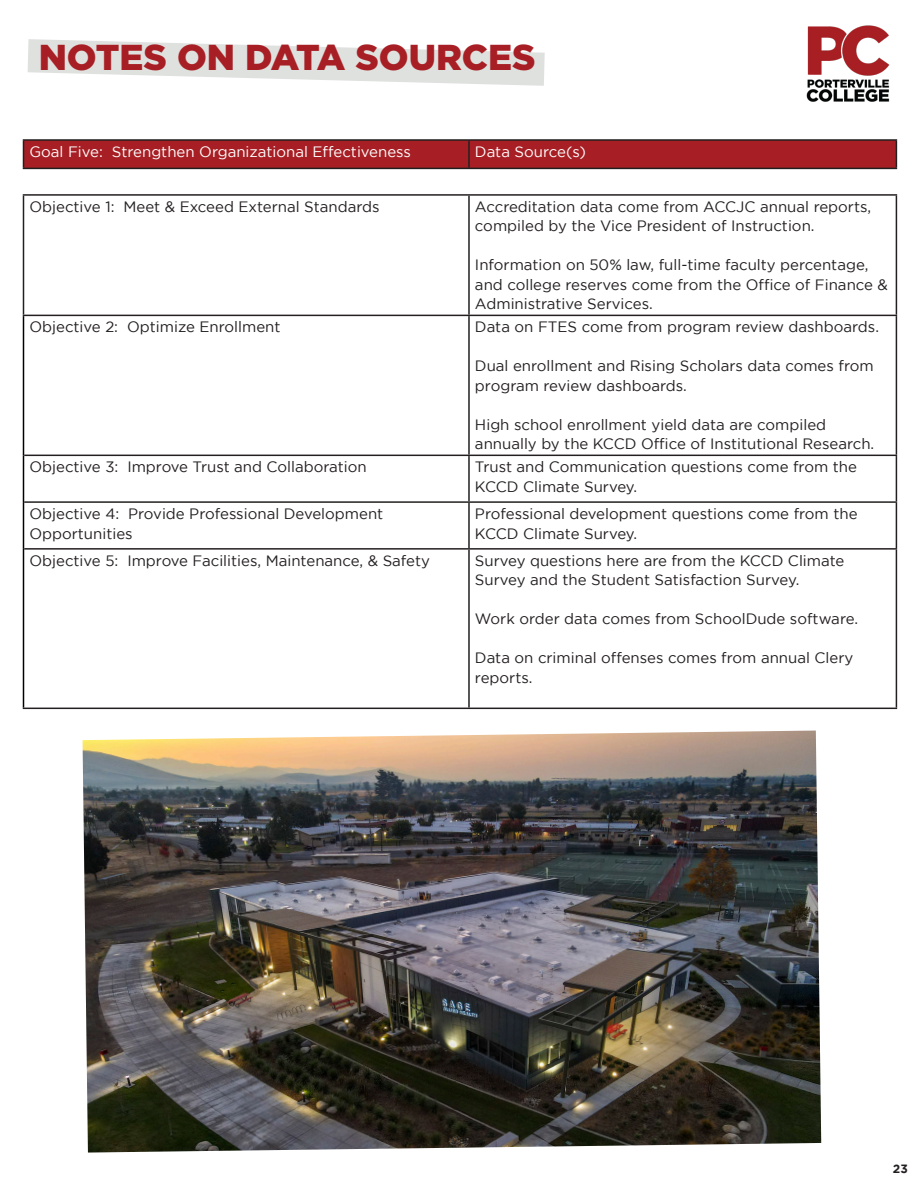
<style>
.page{position:relative;width:918px;height:1188px;background:#fff}
.page>*{position:absolute;margin:0;border:0;box-sizing:border-box;transform-origin:0 0}
.Subtitle{font:900 36px "Gotham";color:#a71f24}
.Bodytext_4px_White{font:15px/19.5px "Gotham";color:#231f20}
.Bodytext_4px_White-2{font:15px "Gotham";color:#fff}
.Bodytext_4px_White-3{font:700 12px "Gotham";color:#231f20}
</style>
<div class="page">
<svg style="left:28px;top:39px;width:517px;height:47px"></svg>
<hr style="left:468px;top:196px;width:2px;height:119px;background:#231f20">
<hr style="left:468px;top:316px;width:2px;height:139px;background:#231f20">
<hr style="left:896px;top:316px;width:1px;height:139px;background:#231f20">
<hr style="left:24px;top:455px;width:445px;height:1px;background:#231f20">
<hr style="left:469px;top:455px;width:428px;height:1px;background:#231f20">
<hr style="left:468px;top:456px;width:2px;height:45px;background:#231f20">
<hr style="left:896px;top:456px;width:1px;height:45px;background:#231f20">
<hr style="left:24px;top:501px;width:445px;height:2px;background:#231f20">
<hr style="left:469px;top:501px;width:428px;height:2px;background:#231f20">
<hr style="left:468px;top:503px;width:2px;height:45px;background:#231f20">
<hr style="left:896px;top:503px;width:1px;height:45px;background:#231f20">
<hr style="left:24px;top:548px;width:445px;height:2px;background:#231f20">
<hr style="left:469px;top:548px;width:428px;height:2px;background:#231f20">
<hr style="left:468px;top:550px;width:2px;height:158px;background:#231f20">
<hr style="left:896px;top:550px;width:1px;height:158px;background:#231f20">
<hr style="left:23px;top:708px;width:446px;height:1px;background:#231f20">
<hr style="left:469px;top:708px;width:428px;height:1px;background:#231f20">
<hr style="left:23px;top:316px;width:1px;height:139px;background:#000">
<hr style="left:23px;top:455px;width:1px;height:47px;background:#000">
<hr style="left:23px;top:502px;width:1px;height:47px;background:#000">
<hr style="left:23px;top:549px;width:1px;height:159px;background:#000">
<hr style="left:23px;top:139px;width:446px;height:2px;background:#231f20">
<hr style="left:469px;top:139px;width:428px;height:2px;background:#231f20">
<svg style="left:23px;top:140px;width:874px;height:30px;background:#a3252a"></svg>
<hr style="left:23px;top:168px;width:446px;height:1px;background:#231f20">
<hr style="left:469px;top:168px;width:428px;height:1px;background:#231f20">
<hr style="left:23px;top:194px;width:446px;height:2px;background:#231f20">
<hr style="left:23px;top:196px;width:1px;height:119px;background:#231f20">
<hr style="left:469px;top:194px;width:428px;height:2px;background:#231f20">
<hr style="left:896px;top:196px;width:1px;height:119px;background:#231f20">
<hr style="left:23px;top:315px;width:446px;height:1px;background:#231f20">
<hr style="left:469px;top:315px;width:428px;height:1px;background:#231f20">
<img style="left:806px;top:25px;width:84px;height:77px">
<img style="left:83px;top:731px;width:738px;height:422px">
<p class="Subtitle" style="left:39px;top:36px;width:499px">NOTES ON DATA SOURCES</p>
<p class="Bodytext_4px_White-2" style="left:29px;top:143px;width:383px">Goal Five: Strengthen Organizational Effectiveness</p>
<p class="Bodytext_4px_White-2" style="left:475px;top:143px;width:113px">Data Source(s)</p>
<p class="Bodytext_4px_White" style="left:29px;top:197px;width:352px">Objective 1: Meet &amp; Exceed External Standards</p>
<p class="Bodytext_4px_White" style="left:475px;top:197px;width:398px">Accreditation data come from ACCJC annual reports, compiled by the Vice President of Instruction.</p>
<p class="Bodytext_4px_White" style="left:475px;top:255px;width:415px">Information on 50% law, full-time faculty percentage, and college reserves come from the Office of Finance &amp;<br>Administrative Services.</p>
<p class="Bodytext_4px_White" style="left:29px;top:317px;width:253px">Objective 2: Optimize Enrollment</p>
<p class="Bodytext_4px_White" style="left:475px;top:317px;width:406px">Data on FTES come from program review dashboards.</p>
<p class="Bodytext_4px_White" style="left:475px;top:356px;width:400px">Dual enrollment and Rising Scholars data comes from program review dashboards.</p>
<p class="Bodytext_4px_White" style="left:475px;top:415px;width:401px">High school enrollment yield data are compiled annually by the KCCD Office of Institutional Research.</p>
<p class="Bodytext_4px_White" style="left:29px;top:457px;width:339px">Objective 3: Improve Trust and Collaboration</p>
<p class="Bodytext_4px_White" style="left:475px;top:457px;width:384px">Trust and Communication questions come from the<br>KCCD Climate Survey.</p>
<p class="Bodytext_4px_White" style="left:29px;top:504px;width:355px">Objective 4: Provide Professional Development<br>Opportunities</p>
<p class="Bodytext_4px_White" style="left:475px;top:504px;width:384px">Professional development questions come from the<br>KCCD Climate Survey.</p>
<p class="Bodytext_4px_White" style="left:29px;top:551px;width:402px">Objective 5: Improve Facilities, Maintenance, &amp; Safety</p>
<p class="Bodytext_4px_White" style="left:475px;top:551px;width:371px">Survey questions here are from the KCCD Climate<br>Survey and the Student Satisfaction Survey.</p>
<p class="Bodytext_4px_White" style="left:475px;top:609px;width:385px">Work order data comes from SchoolDude software.</p>
<p class="Bodytext_4px_White" style="left:475px;top:648px;width:380px">Data on criminal offenses comes from annual Clery reports.</p>
<p class="Bodytext_4px_White-3" style="left:893px;top:1161px;width:16px">23</p>
</div>
